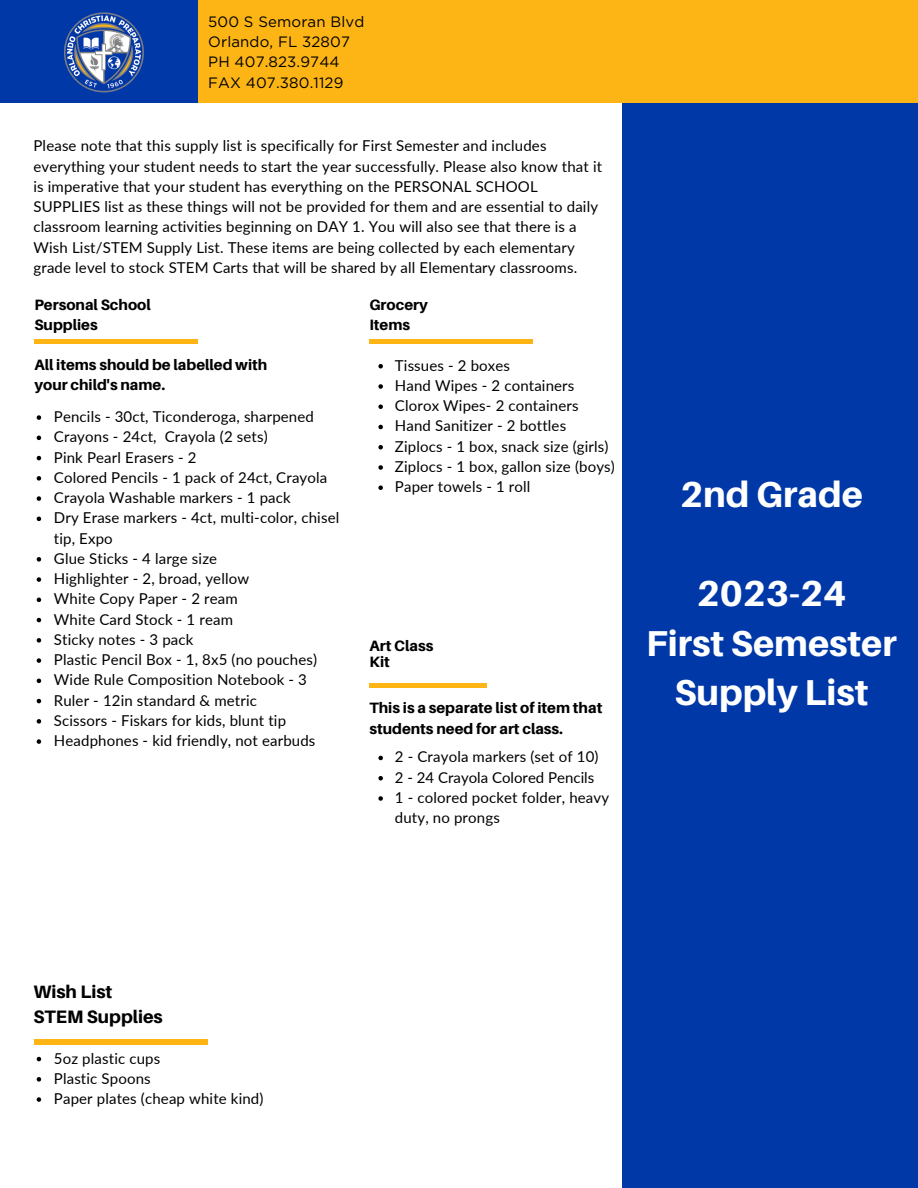
<style>
.page{position:relative;width:918px;height:1188px;background:#fff}
.page>*{position:absolute;margin:0;border:0;box-sizing:border-box;transform-origin:0 0}
.t1{font:800 36px "Aileron";color:#fff}
.t2{font:31.2px "Aileron";color:#fff}
.t3{font:800 18px "Aileron";color:#000}
.t4{font:15px/20.2px "Lato";letter-spacing:.01em;color:#000}
.t5{font:800 15px/20.2px "Aileron";color:#000}
.t6{font:15px "Gotham";letter-spacing:.01em;color:#000}
</style>
<div class="page">
<div style="left:0;top:0;width:198px;height:103px;background:#0038a8"></div>
<img style="left:64px;top:12px;width:80px;height:81px">
<div style="left:623px;top:0;width:295px;height:1188px;background:#0038a8"></div>
<div style="left:198px;top:0;width:720px;height:103px;background:#fcb514"></div>
<svg style="left:37px;top:415px;width:4px;height:5px"></svg>
<svg style="left:37px;top:436px;width:4px;height:4px"></svg>
<svg style="left:37px;top:456px;width:4px;height:4px"></svg>
<svg style="left:37px;top:476px;width:4px;height:5px"></svg>
<svg style="left:37px;top:496px;width:4px;height:5px"></svg>
<svg style="left:37px;top:517px;width:4px;height:4px"></svg>
<svg style="left:37px;top:557px;width:4px;height:5px"></svg>
<svg style="left:37px;top:577px;width:4px;height:5px"></svg>
<svg style="left:37px;top:598px;width:4px;height:4px"></svg>
<svg style="left:37px;top:618px;width:4px;height:4px"></svg>
<svg style="left:37px;top:638px;width:4px;height:5px"></svg>
<svg style="left:37px;top:658px;width:4px;height:5px"></svg>
<svg style="left:37px;top:679px;width:4px;height:4px"></svg>
<svg style="left:37px;top:699px;width:4px;height:4px"></svg>
<svg style="left:37px;top:719px;width:4px;height:5px"></svg>
<svg style="left:37px;top:739px;width:4px;height:5px"></svg>
<svg style="left:378px;top:364px;width:5px;height:4px"></svg>
<svg style="left:378px;top:384px;width:5px;height:5px"></svg>
<svg style="left:378px;top:404px;width:5px;height:5px"></svg>
<svg style="left:378px;top:425px;width:5px;height:4px"></svg>
<svg style="left:378px;top:445px;width:5px;height:4px"></svg>
<svg style="left:378px;top:465px;width:5px;height:5px"></svg>
<svg style="left:378px;top:485px;width:5px;height:5px"></svg>
<div style="left:34px;top:339px;width:164px;height:5px;background:#fcb514"></div>
<svg style="left:37px;top:1057px;width:4px;height:4px"></svg>
<svg style="left:37px;top:1077px;width:4px;height:5px"></svg>
<svg style="left:37px;top:1097px;width:4px;height:5px"></svg>
<hr style="left:34px;top:1040px;width:174px;height:4px;background:#fcb514">
<div style="left:369px;top:339px;width:164px;height:5px;background:#fcb514"></div>
<div style="left:369px;top:683px;width:117px;height:5px;background:#fcb514"></div>
<svg style="left:378px;top:756px;width:5px;height:4px"></svg>
<svg style="left:378px;top:776px;width:5px;height:4px"></svg>
<svg style="left:378px;top:796px;width:5px;height:5px"></svg>
<p class="t6" style="left:208px;top:15px;width:158px">500 S Semoran Blvd</p>
<p class="t6" style="left:208px;top:35px;width:143px">Orlando, FL 32807</p>
<p class="t6" style="left:208px;top:55px;width:133px">PH 407.823.9744</p>
<p class="t6" style="left:208px;top:76px;width:137px">FAX 407.380.1129</p>
<p class="t4" style="left:33px;top:136px;width:570px">Please note that this supply list is specifically for First Semester and includes everything your student needs to start the year successfully. Please also know that it is imperative that your student has everything on the PERSONAL SCHOOL SUPPLIES list as these things will not be provided for them and are essential to daily classroom learning activities beginning on DAY 1. You will also see that there is a Wish List/STEM Supply List. These items are being collected by each elementary grade level to stock STEM Carts that will be shared by all Elementary classrooms.</p>
<p class="t5" style="left:34px;top:294px;width:118px">Personal School</p>
<p class="t5" style="left:34px;top:315px;width:65px">Supplies</p>
<p class="t5" style="left:369px;top:294px;width:60px">Grocery</p>
<p class="t5" style="left:369px;top:315px;width:42px">Items</p>
<p class="t4" style="left:395px;top:355px;width:117px">Tissues - 2 boxes</p>
<p class="t4" style="left:395px;top:375px;width:181px">Hand Wipes - 2 containers</p>
<p class="t4" style="left:395px;top:395px;width:185px">Clorox Wipes- 2 containers</p>
<p class="t4" style="left:395px;top:416px;width:173px">Hand Sanitizer - 2 bottles</p>
<p class="t4" style="left:395px;top:436px;width:215px">Ziplocs - 1 box, snack size (girls)</p>
<p class="t4" style="left:395px;top:456px;width:221px">Ziplocs - 1 box, gallon size (boys)</p>
<p class="t4" style="left:395px;top:476px;width:137px">Paper towels - 1 roll</p>
<p class="t5" style="left:34px;top:354px;width:234px">All items should be labelled with your child's name.</p>
<p class="t4" style="left:54px;top:406px;width:262px">Pencils - 30ct, Ticonderoga, sharpened</p>
<p class="t4" style="left:54px;top:426px;width:215px">Crayons - 24ct, Crayola (2 sets)</p>
<p class="t4" style="left:54px;top:447px;width:144px">Pink Pearl Erasers - 2</p>
<p class="t4" style="left:54px;top:467px;width:275px">Colored Pencils - 1 pack of 24ct, Crayola</p>
<p class="t4" style="left:54px;top:487px;width:238px">Crayola Washable markers - 1 pack</p>
<p class="t4" style="left:54px;top:507px;width:287px">Dry Erase markers - 4ct, multi-color, chisel tip, Expo</p>
<p class="t4" style="left:54px;top:548px;width:165px">Glue Sticks - 4 large size</p>
<p class="t4" style="left:54px;top:568px;width:197px">Highlighter - 2, broad, yellow</p>
<p class="t4" style="left:54px;top:588px;width:185px">White Copy Paper - 2 ream</p>
<p class="t4" style="left:54px;top:609px;width:181px">White Card Stock - 1 ream</p>
<p class="t4" style="left:54px;top:629px;width:141px">Sticky notes - 3 pack</p>
<p class="t4" style="left:54px;top:649px;width:265px">Plastic Pencil Box - 1, 8x5 (no pouches)</p>
<p class="t4" style="left:54px;top:669px;width:255px">Wide Rule Composition Notebook - 3</p>
<p class="t4" style="left:54px;top:690px;width:205px">Ruler - 12in standard &amp; metric</p>
<p class="t4" style="left:54px;top:710px;width:234px">Scissors - Fiskars for kids, blunt tip</p>
<p class="t4" style="left:54px;top:730px;width:263px">Headphones - kid friendly, not earbuds</p>
<p class="t5" style="left:369px;top:636px;width:65px">Art Class</p>
<p class="t5" style="left:369px;top:651px;width:22px">Kit</p>
<p class="t5" style="left:369px;top:698px;width:234px">This is a separate list of item that students need for art class.</p>
<p class="t4" style="left:395px;top:747px;width:205px">2 - Crayola markers (set of 10)</p>
<p class="t4" style="left:395px;top:767px;width:201px">2 - 24 Crayola Colored Pencils</p>
<p class="t4" style="left:395px;top:787px;width:216px">1 - colored pocket folder, heavy duty, no prongs</p>
<p class="t1" style="left:680px;top:472px;width:184px">2nd Grade</p>
<p class="t2" style="left:697px;top:484px;width:225px">Orlando, FL 328</p>
<p class="t2" style="left:697px;top:571px;width:171px">fax 407.380.</p>
<p class="t1" style="left:697px;top:571px;width:151px">2023-24</p>
<p class="t1" style="left:646px;top:621px;width:252px">First Semester</p>
<p class="t1" style="left:674px;top:670px;width:196px">Supply List</p>
<p class="t3" style="left:33px;top:981px;width:80px">Wish List</p>
<p class="t3" style="left:33px;top:1006px;width:131px">STEM Supplies</p>
<p class="t4" style="left:54px;top:1048px;width:108px">5oz plastic cups</p>
<p class="t4" style="left:54px;top:1068px;width:98px">Plastic Spoons</p>
<p class="t4" style="left:54px;top:1088px;width:211px">Paper plates (cheap white kind)</p>
</div>
